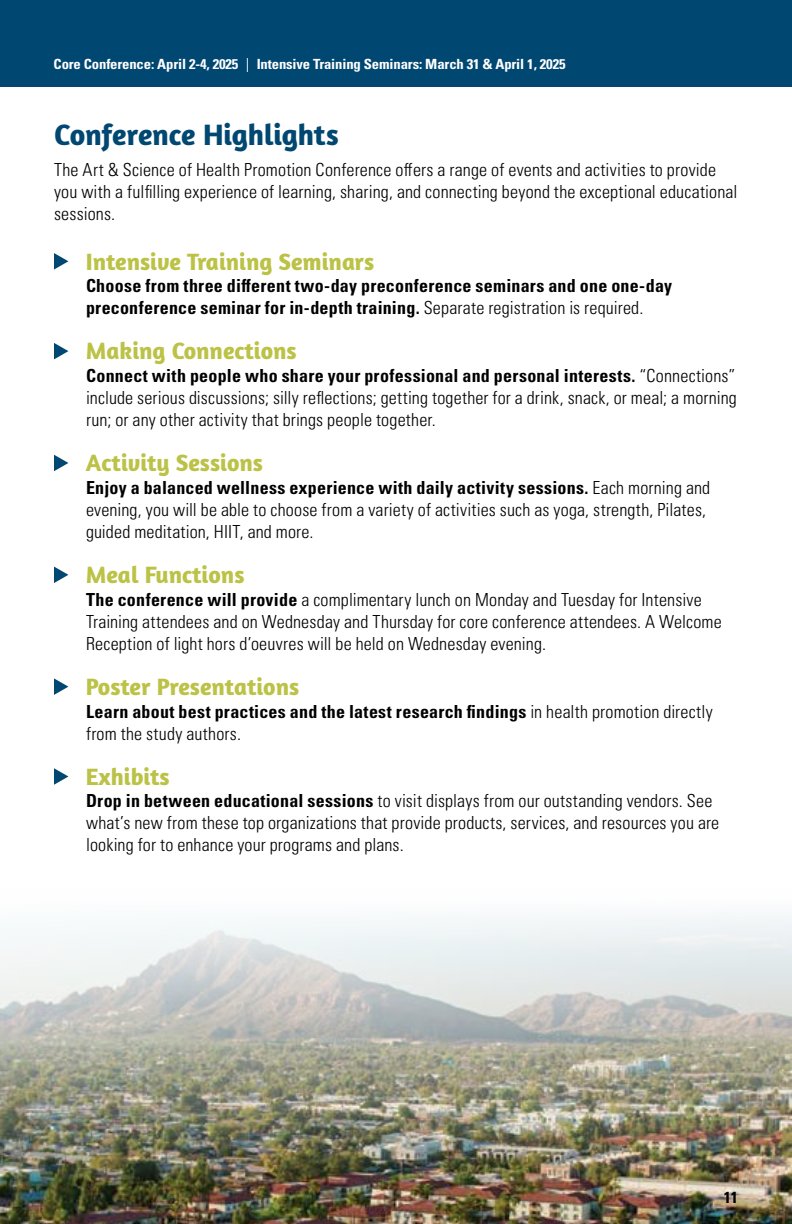
<style>
.page{position:relative;width:792px;height:1224px;background:#fff}
.page>*{position:absolute;margin:0;border:0;box-sizing:border-box;transform-origin:0 0}
.t1{font:700 30px "Amaranth";letter-spacing:-.005em;color:#004772}
.t2{font:700 24px "Amaranth";color:#bbc246}
.t3{font:300 condensed 18px/22px "Univers LT Pro";letter-spacing:.01em;color:#000}
.t4{font:700 condensed 18px/22px "Univers LT Pro";letter-spacing:.015em;color:#000}
.t5{font:700 condensed 16px "Univers LT Pro";color:#000}
.t6{font:700 condensed 14px "Univers LT Pro";letter-spacing:-.01em;color:#fff;scale:1.05 1}
.s1{font-weight:400}
.s2{font-weight:300}
.s3{font-weight:700}
</style>
<div class="page">
<div style="left:0;top:0;width:792px;height:86px;background:#004772"></div>
<img style="left:0;top:917px;width:792px;height:307px">
<svg style="left:54px;top:253px;width:14px;height:17px"></svg>
<svg style="left:54px;top:343px;width:14px;height:16px"></svg>
<svg style="left:54px;top:455px;width:14px;height:16px"></svg>
<svg style="left:54px;top:567px;width:14px;height:16px"></svg>
<svg style="left:54px;top:678px;width:14px;height:17px"></svg>
<svg style="left:54px;top:768px;width:14px;height:17px"></svg>
<p class="t6" style="left:54px;top:56px;width:489px">Core Conference: April 2-4, 2025 <span class="s1">|</span> Intensive Training Seminars: March 31 &amp; April 1, 2025</p>
<h1 class="t1" style="left:54px;top:116px;width:286px">Conference Highlights</h1>
<p class="t3" style="left:54px;top:158px;width:685px">The Art &amp; Science of Health Promotion Conference offers a range of events and activities to provide you with a fulfilling experience of learning, sharing, and connecting beyond the exceptional educational sessions.</p>
<h2 class="t2" style="left:86px;top:246px;width:290px">Intensive Training Seminars</h2>
<p class="t4" style="left:86px;top:275px;width:588px">Choose from three different two-day preconference seminars and one one-day preconference seminar for in-depth training. <span class="s2">Separate registration is required.</span></p>
<h2 class="t2" style="left:86px;top:336px;width:212px">Making Connections</h2>
<p class="t3" style="left:86px;top:364px;width:652px;text-align:justify"><span class="s3">Connect with people who share your professional and personal interests.</span> “Connections” include serious discussions; silly reflections; getting together for a drink, snack, or meal; a morning run; or any other activity that brings people together.</p>
<h2 class="t2" style="left:86px;top:448px;width:179px">Activity Sessions</h2>
<p class="t3" style="left:86px;top:476px;width:626px"><span class="s3">Enjoy a balanced wellness experience with daily activity sessions.</span> Each morning and evening, you will be able to choose from a variety of activities such as yoga, strength, Pilates, guided meditation, HIIT, and more.</p>
<h2 class="t2" style="left:86px;top:560px;width:160px">Meal Functions</h2>
<p class="t3" style="left:86px;top:587px;width:637px"><span class="s3">The conference will provide</span> a complimentary lunch on Monday and Tuesday for Intensive<br>Training attendees and on Wednesday and Thursday for core conference attendees. A Welcome<br>Reception of light hors d’oeuvres will be held on Wednesday evening.</p>
<h2 class="t2" style="left:86px;top:671px;width:215px">Poster Presentations</h2>
<p class="t4" style="left:86px;top:700px;width:628px">Learn about best practices and the latest research findings <span class="s2">in health promotion directly from the study authors.</span></p>
<h2 class="t2" style="left:86px;top:761px;width:85px">Exhibits</h2>
<p class="t3" style="left:86px;top:789px;width:635px"><span class="s3">Drop in between educational sessions</span> to visit displays from our outstanding vendors. See what’s new from these top organizations that provide products, services, and resources you are looking for to enhance your programs and plans.</p>
<p class="t5" style="left:724px;top:1187px;width:16px">11</p>
</div>
